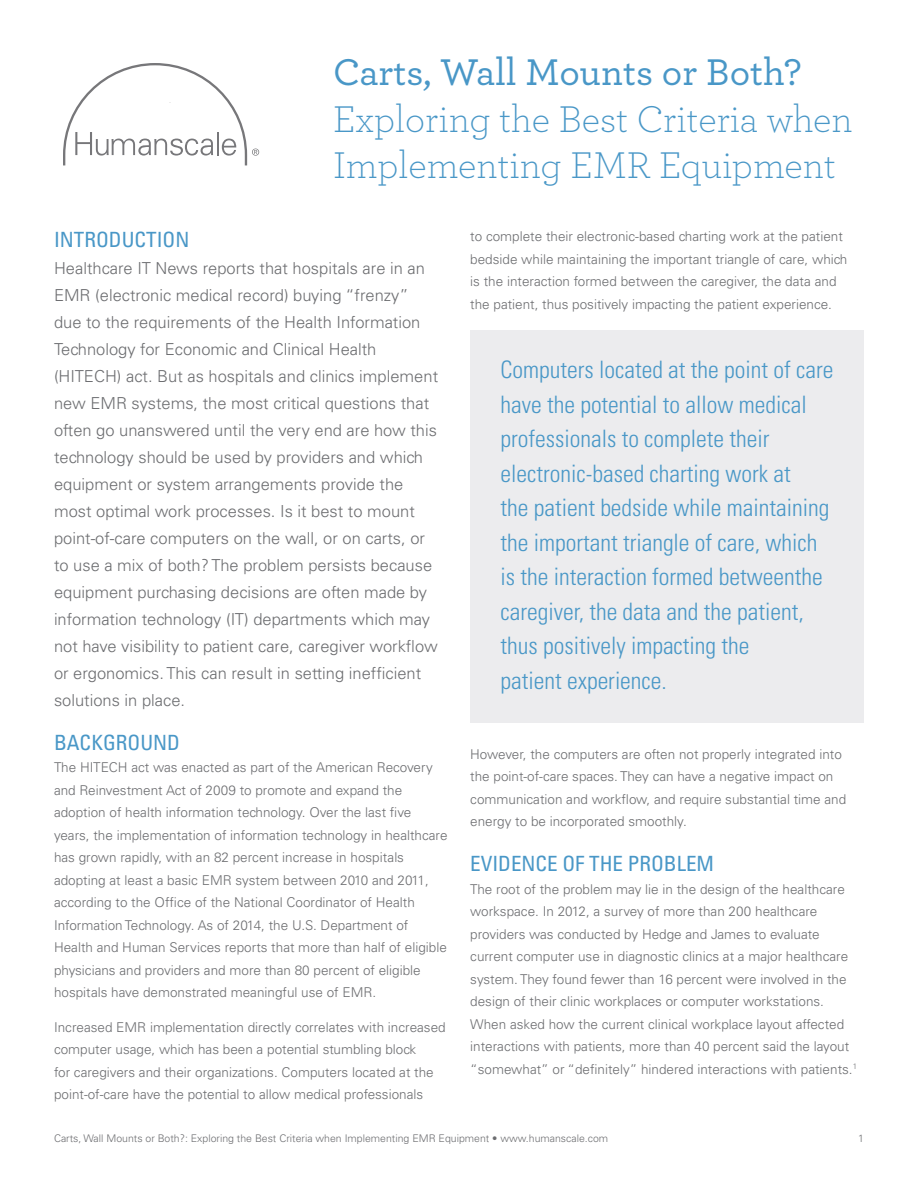
<style>
.page{position:relative;width:918px;height:1188px;background:#fff}
.page>*{position:absolute;margin:0;border:0;box-sizing:border-box;transform-origin:0 0}
.t1{font:300 39px/46.5px "Archer";color:#4997c7}
.t2{font:500 39px "Archer";color:#4997c7}
.t3{font:300 condensed 24px/34.5px "Univers";color:#4997c7}
.t4{font:condensed 21px "Univers";color:#4997c7}
.t5{font:300 16.5px/27px "Univers";color:#6c6d70}
.t6{font:300 13.5px/22.5px "Univers";color:#6c6d70}
.t7{font:300 10.5px "Univers";color:#6c6d70}
</style>
<div class="page">
<svg style="left:63px;top:63px;width:196px;height:102px"></svg>
<div style="left:470px;top:330px;width:394px;height:392px;background:#ececee"></div>
<p class="t2" style="left:333px;top:48px;width:470px">Carts, Wall Mounts or Both?</p>
<p class="t1" style="left:333px;top:94px;width:521px">Exploring the Best Criteria when<br>Implementing EMR Equipment</p>
<p class="t4" style="left:54px;top:226px;width:137px">INTRODUCTION</p>
<p class="t5" style="left:54px;top:255px;width:386px">Healthcare IT News reports that hospitals are in an EMR (electronic medical record) buying “frenzy” due to the requirements of the Health Information Technology for Economic and Clinical Health (HITECH) act. But as hospitals and clinics implement new EMR systems, the most critical questions that often go unanswered until the very end are how this technology should be used by providers and which equipment or system arrangements provide the most optimal work processes. Is it best to mount point-of-care computers on the wall, or on carts, or to use a mix of both? The problem persists because equipment purchasing decisions are often made by information technology (IT) departments which may not have visibility to patient care, caregiver workflow or ergonomics. This can result in setting inefficient solutions in place.</p>
<p class="t4" style="left:54px;top:729px;width:128px">BACKGROUND</p>
<p class="t6" style="left:54px;top:756px;width:395px">The HITECH act was enacted as part of the American Recovery and Reinvestment Act of 2009 to promote and expand the adoption of health information technology. Over the last five years, the implementation of information technology in healthcare has grown rapidly, with an 82 percent increase in hospitals adopting at least a basic EMR system between 2010 and 2011, according to the Office of the National Coordinator of Health Information Technology. As of 2014, the U.S. Department of Health and Human Services reports that more than half of eligible physicians and providers and more than 80 percent of eligible hospitals have demonstrated meaningful use of EMR.</p>
<p class="t6" style="left:54px;top:1016px;width:393px">Increased EMR implementation directly correlates with increased computer usage, which has been a potential stumbling block<br>for caregivers and their organizations. Computers located at the point-of-care have the potential to allow medical professionals</p>
<p class="t6" style="left:470px;top:225px;width:379px">to complete their electronic-based charting work at the patient bedside while maintaining the important triangle of care, which is the interaction formed between the caregiver, the data and the patient, thus positively impacting the patient experience.</p>
<p class="t3" style="left:500px;top:352px;width:335px">Computers located at the point of care have the potential to allow medical professionals to complete their electronic-based charting work at<br>the patient bedside while maintaining the important triangle of care, which is the interaction formed betweenthe caregiver, the data and the patient,</p>
<p class="t3" style="left:500px;top:628px;width:251px">thus positively impacting the patient experience.</p>
<p class="t6" style="left:470px;top:743px;width:378px">However, the computers are often not properly integrated into the point-of-care spaces. They can have a negative impact on communication and workflow, and require substantial time and energy to be incorporated smoothly.</p>
<p class="t4" style="left:470px;top:850px;width:245px">EVIDENCE OF THE PROBLEM</p>
<p class="t6" style="left:470px;top:878px;width:388px">The root of the problem may lie in the design of the healthcare workspace. In 2012, a survey of more than 200 healthcare providers was conducted by Hedge and James to evaluate current computer use in diagnostic clinics at a major healthcare system. They found fewer than 16 percent were involved in the design of their clinic workplaces or computer workstations.<br>When asked how the current clinical workplace layout affected interactions with patients, more than 40 percent said the layout “somewhat” or “definitely” hindered interactions with patients.<sup>1</sup></p>
<p class="t7" style="left:54px;top:1132px;width:556px">Carts, Wall Mounts or Both?: Exploring the Best Criteria when Implementing EMR Equipment • www.humanscale.com</p>
<p class="t7" style="left:858px;top:1132px;width:7px">1</p>
</div>
